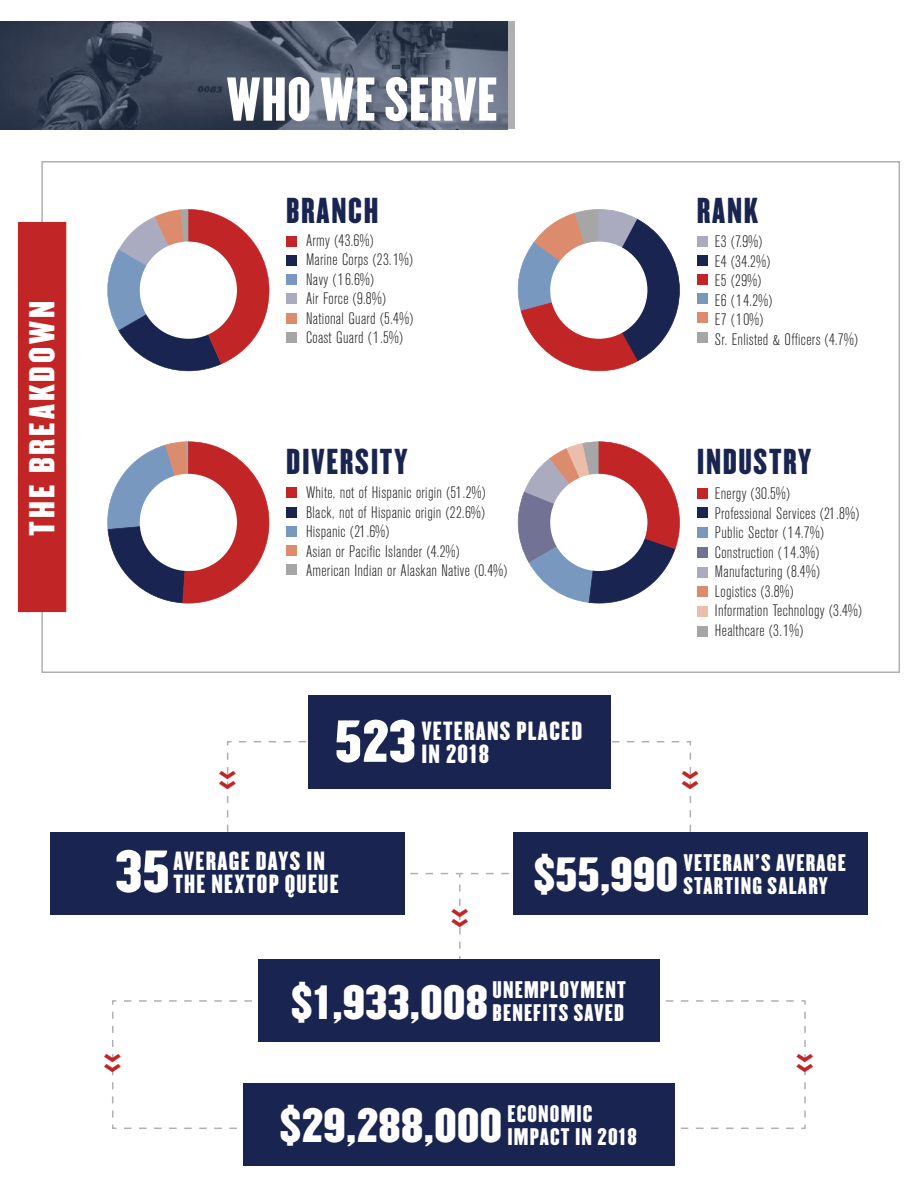
<style>
.page{position:relative;width:918px;height:1188px;background:#fff}
.page>*{position:absolute;margin:0;border:0;box-sizing:border-box;transform-origin:0 0}
.t1{font:54px "Champion HTF Lightweight";letter-spacing:.01em;color:#fff}
.t2{font:51.75px "Champion HTF Welterweight";color:#fff;scale:1.04 1}
.t3{font:31.5px "Champion HTF Lightweight";letter-spacing:.05em;color:#192550}
.t4{font:31.5px "Champion HTF Welterweight";letter-spacing:.1em;color:#fff}
.t5{font:24px "Champion HTF Lightweight";color:#c22525}
.t6{font:22.95px "Champion HTF Lightweight";letter-spacing:.05em;color:#fff;scale:1.04 1}
.t7{font:21px/23px "Champion HTF Lightweight";letter-spacing:.05em;color:#fff;scale:1.04 1}
.t8{font:300 16.5px/19.5px "Akzidenz Grot Con BQ";letter-spacing:.02em;color:#231f20}
.s1{font-family:"Champion HTF Welterweight";font-size:42px}
</style>
<div class="page">
<div style="left:507px;top:21px;width:8px;height:108px;background:#afb0b3"></div>
<img style="left:0;top:21px;width:507px;height:108px">
<div style="left:18px;top:222px;width:48px;height:390px;background:#c22525"></div>
<div style="left:286px;top:236px;width:11px;height:11px;background:#c22525"></div>
<div style="left:286px;top:255px;width:11px;height:11px;background:#192550"></div>
<div style="left:286px;top:274px;width:11px;height:11px;background:#7898c0"></div>
<div style="left:286px;top:293px;width:11px;height:11px;background:#ababc0"></div>
<div style="left:286px;top:313px;width:11px;height:10px;background:#dd8b6d"></div>
<div style="left:286px;top:332px;width:11px;height:11px;background:#a7a6a6"></div>
<div style="left:697px;top:236px;width:11px;height:10px;background:#ababc0"></div>
<div style="left:697px;top:255px;width:11px;height:11px;background:#192550"></div>
<div style="left:697px;top:274px;width:11px;height:11px;background:#c22525"></div>
<div style="left:697px;top:293px;width:11px;height:11px;background:#7898c0"></div>
<div style="left:697px;top:312px;width:11px;height:11px;background:#dd8b6d"></div>
<div style="left:697px;top:332px;width:11px;height:10px;background:#a7a6a6"></div>
<div style="left:286px;top:488px;width:11px;height:10px;background:#c22525"></div>
<div style="left:286px;top:507px;width:11px;height:11px;background:#192550"></div>
<div style="left:286px;top:526px;width:11px;height:11px;background:#7898c0"></div>
<div style="left:286px;top:545px;width:11px;height:11px;background:#dd8b6d"></div>
<div style="left:286px;top:564px;width:11px;height:11px;background:#a7a6a6"></div>
<div style="left:697px;top:488px;width:11px;height:10px;background:#c22525"></div>
<div style="left:697px;top:507px;width:11px;height:11px;background:#192550"></div>
<div style="left:697px;top:527px;width:11px;height:11px;background:#7898c0"></div>
<div style="left:697px;top:547px;width:11px;height:11px;background:#727394"></div>
<div style="left:697px;top:567px;width:11px;height:10px;background:#ababc0"></div>
<div style="left:697px;top:586px;width:11px;height:11px;background:#dd8b6d"></div>
<div style="left:697px;top:606px;width:11px;height:11px;background:#ebbeab"></div>
<div style="left:697px;top:626px;width:11px;height:11px;background:#a7a6a6"></div>
<svg style="left:107px;top:209px;width:162px;height:163px"></svg>
<div style="left:140px;top:242px;width:97px;height:97px;background:#fff;border-radius:50%"></div>
<svg style="left:517px;top:209px;width:163px;height:163px"></svg>
<div style="left:550px;top:242px;width:97px;height:97px;background:#fff;border-radius:50%"></div>
<svg style="left:107px;top:441px;width:162px;height:162px"></svg>
<div style="left:140px;top:474px;width:97px;height:97px;background:#fff;border-radius:50%"></div>
<svg style="left:517px;top:441px;width:163px;height:163px"></svg>
<div style="left:550px;top:474px;width:97px;height:97px;background:#fff;border-radius:50%"></div>
<svg style="left:112px;top:1000px;width:694px;height:129px"></svg>
<svg style="left:410px;top:873px;width:99px;height:4px"></svg>
<svg style="left:459px;top:884px;width:2px;height:76px"></svg>
<svg style="left:686px;top:741px;width:5px;height:91px"></svg>
<svg style="left:227px;top:740px;width:452px;height:7px"></svg>
<svg style="left:227px;top:753px;width:1px;height:79px"></svg>
<div style="left:258px;top:960px;width:402px;height:82px;background:#192550"></div>
<div style="left:243px;top:1083px;width:432px;height:83px;background:#192550"></div>
<div style="left:308px;top:695px;width:302px;height:93px;background:#192550"></div>
<div style="left:513px;top:832px;width:355px;height:83px;background:#192550"></div>
<div style="left:50px;top:832px;width:355px;height:83px;background:#192550"></div>
<h3 class="t4" style="left:21px;top:536px;width:237px;rotate:-90deg">THE BREAKDOWN</h3>
<h1 class="t1" style="left:226px;top:64px;width:273px">WHO WE SERVE</h1>
<h3 class="t3" style="left:286px;top:190px;width:94px">BRANCH</h3>
<h3 class="t3" style="left:697px;top:190px;width:63px">RANK</h3>
<p class="t8" style="left:306px;top:231px;width:109px">Army (43.6%)<br>Marine Corps (23.1%)<br>Navy (16.6%)<br>Air Force (9.8%)<br>National Guard (5.4%)<br>Coast Guard (1.5%)</p>
<p class="t8" style="left:715px;top:232px;width:144px">E3 (7.9%)<br>E4 (34.2%)<br>E5 (29%)<br>E6 (14.2%)<br>E7 (10%)<br>Sr. Enlisted &amp; Officers (4.7%)</p>
<h3 class="t3" style="left:286px;top:441px;width:123px">DIVERSITY</h3>
<h3 class="t3" style="left:697px;top:441px;width:116px">INDUSTRY</h3>
<p class="t8" style="left:306px;top:483px;width:203px">White, not of Hispanic origin (51.2%)<br>Black, not of Hispanic origin (22.6%)<br>Hispanic (21.6%)<br>Asian or Pacific Islander (4.2%)<br>American Indian or Alaskan Native (0.4%)</p>
<p class="t8" style="left:715px;top:484px;width:149px">Energy (30.5%)<br>Professional Services (21.8%)<br>Public Sector (14.7%)<br>Construction (14.3%)<br>Manufacturing (8.4%)<br>Logistics (3.8%)<br>Information Technology (3.4%)<br>Healthcare (3.1%)</p>
<h3 class="t5" style="left:244px;top:770px;width:21px;rotate:90deg">&gt;&gt;</h3>
<h2 class="t2" style="left:335px;top:708px;width:79px">523</h2>
<h3 class="t6" style="left:421px;top:715px;width:156px">VETERANS PLACED</h3>
<h3 class="t6" style="left:421px;top:738px;width:67px">IN 2018</h3>
<h3 class="t5" style="left:707px;top:770px;width:21px;rotate:90deg">&gt;&gt;</h3>
<h2 class="t2" style="left:115px;top:838px;width:54px">35</h2>
<h3 class="t6" style="left:173px;top:846px;width:147px">AVERAGE DAYS IN</h3>
<h3 class="t6" style="left:173px;top:869px;width:161px">THE NEXTOP QUEUE</h3>
<h3 class="t5" style="left:476px;top:908px;width:21px;rotate:90deg">&gt;&gt;</h3>
<p class="t7" style="left:534px;top:851px;width:302px;text-indent:150px">VETERAN’S AVERAGE <span class="s1">$55,990</span> STARTING SALARY</p>
<p class="t7" style="left:291px;top:979px;width:323px;text-align:right">UNEMPLOYMENT <span class="s1">$1,933,008</span> BENEFITS SAVED</p>
<h3 class="t5" style="left:129px;top:1053px;width:21px;rotate:90deg">&gt;&gt;</h3>
<h3 class="t5" style="left:821px;top:1053px;width:21px;rotate:90deg">&gt;&gt;</h3>
<p class="t7" style="left:280px;top:1102px;width:345px;text-indent:228px">ECONOMIC <span class="s1">$29,288,000</span> IMPACT IN 2018</p>
</div>
